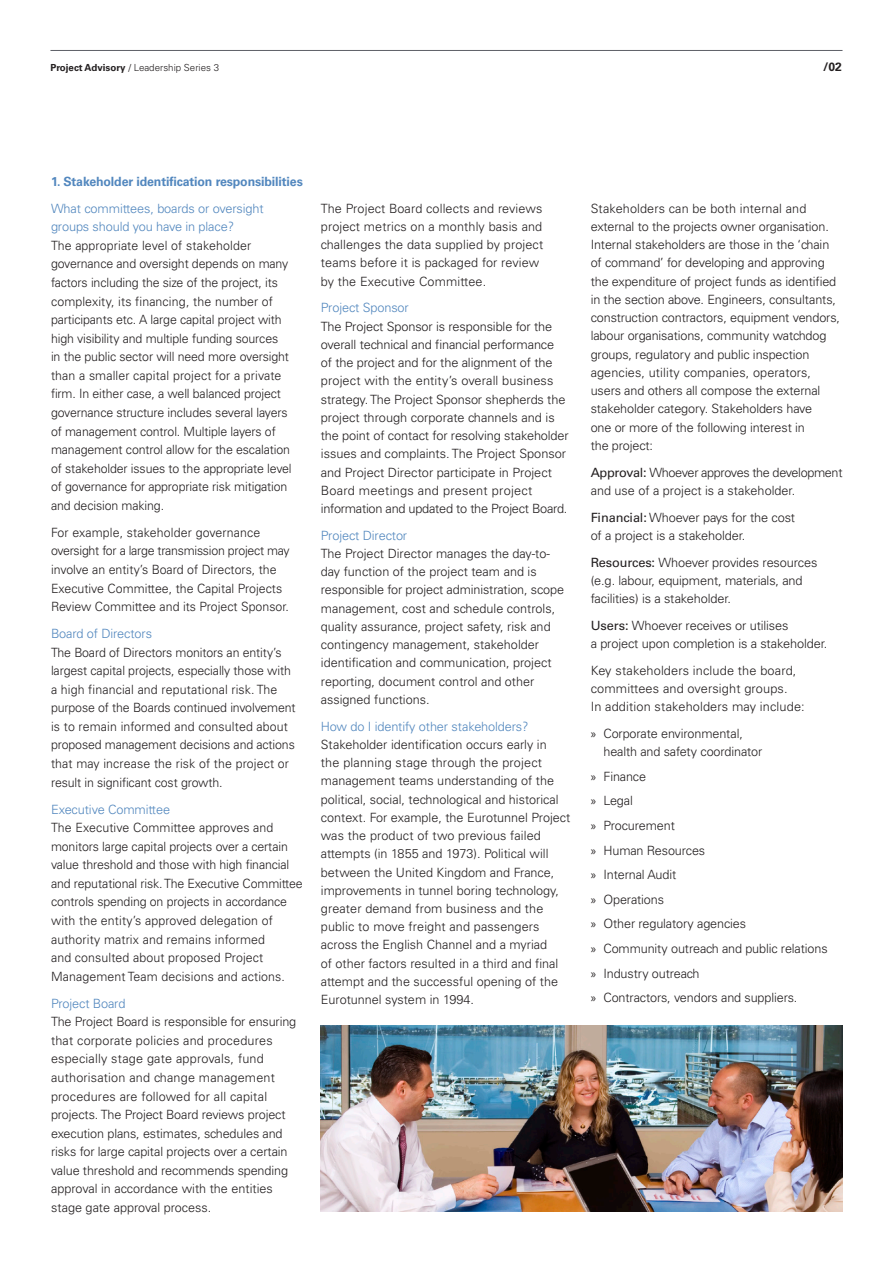
<style>
.page{position:relative;width:893px;height:1263px;background:#fff}
.page>*{position:absolute;margin:0;border:0;box-sizing:border-box;transform-origin:0 0}
.t1{font:300 12.75px/18.3px "Univers";letter-spacing:-.01em;color:#231f20}
.t2{font:300 12.75px/18.3px "Univers";letter-spacing:.01em;color:#231f20}
.t3{font:300 12.75px/18.6px "Univers";letter-spacing:-.01em;color:#5287be}
.t4{font:700 12.75px "Univers";letter-spacing:-.01em;color:#5287be}
.t5{font:700 12px "Univers";color:#231f20}
.t6{font:300 9.75px "Univers";color:#231f20}
.s1{font-weight:700}
.s2{font-weight:400}
.s3{font-family:"Myriad Pro";font-weight:400}
</style>
<div class="page">
<hr style="left:50px;top:50px;width:792px;height:1px;background:#5d6067">
<img style="left:321px;top:1026px;width:521px;height:186px">
<p class="t6" style="left:50px;top:62px;width:170px"><span class="s1">Project Advisory</span> / Leadership Series 3</p>
<p class="t5" style="left:823px;top:60px;width:20px">/02</p>
<p class="t4" style="left:51px;top:174px;width:253px">1. Stakeholder identification responsibilities</p>
<p class="t3" style="left:51px;top:199px;width:214px">What committees, boards or oversight groups should you have in place?</p>
<p class="t1" style="left:51px;top:236px;width:242px">The appropriate level of stakeholder governance and oversight depends on many factors including the size of the project, its complexity, its financing, the number of participants etc. A large capital project with high visibility and multiple funding sources<br>in the public sector will need more oversight than a smaller capital project for a private firm. In either case, a well balanced project governance structure includes several layers of management control. Multiple layers of management control allow for the escalation of stakeholder issues to the appropriate level of governance for appropriate risk mitigation and decision making.</p>
<p class="t1" style="left:51px;top:523px;width:240px">For example, stakeholder governance oversight for a large transmission project may involve an entity’s Board of Directors, the Executive Committee, the Capital Projects Review Committee and its Project Sponsor.</p>
<p class="t3" style="left:51px;top:624px;width:103px">Board of Directors</p>
<p class="t1" style="left:51px;top:643px;width:246px">The Board of Directors monitors an entity’s largest capital projects, especially those with a high financial and reputational risk. The purpose of the Boards continued involvement is to remain informed and consulted about proposed management decisions and actions that may increase the risk of the project or result in significant cost growth.</p>
<p class="t3" style="left:51px;top:800px;width:121px">Executive Committee</p>
<p class="t1" style="left:51px;top:818px;width:253px">The Executive Committee approves and monitors large capital projects over a certain value threshold and those with high financial and reputational risk. The Executive Committee controls spending on projects in accordance with the entity’s approved delegation of authority matrix and remains informed<br>and consulted about proposed Project Management Team decisions and actions.</p>
<p class="t3" style="left:51px;top:994px;width:76px">Project Board</p>
<p class="t1" style="left:51px;top:1012px;width:247px">The Project Board is responsible for ensuring that corporate policies and procedures especially stage gate approvals, fund authorisation and change management procedures are followed for all capital projects. The Project Board reviews project execution plans, estimates, schedules and risks for large capital projects over a certain value threshold and recommends spending approval in accordance with the entities stage gate approval process.</p>
<p class="t2" style="left:321px;top:199px;width:224px">The Project Board collects and reviews project metrics on a monthly basis and challenges the data supplied by project teams before it is packaged for review by the Executive Committee.</p>
<p class="t3" style="left:321px;top:299px;width:89px">Project Sponsor</p>
<p class="t1" style="left:321px;top:317px;width:249px">The Project Sponsor is responsible for the overall technical and financial performance<br>of the project and for the alignment of the project with the entity’s overall business strategy. The Project Sponsor shepherds the project through corporate channels and is the point of contact for resolving stakeholder issues and complaints. The Project Sponsor and Project Director participate in Project Board meetings and present project information and updated to the Project Board.</p>
<p class="t3" style="left:321px;top:526px;width:88px">Project Director</p>
<p class="t1" style="left:321px;top:544px;width:245px">The Project Director manages the day-to&shy;day function of the project team and is responsible for project administration, scope management, cost and schedule controls, quality assurance, project safety, risk and contingency management, stakeholder identification and communication, project reporting, document control and other assigned functions.</p>
<p class="t3" style="left:321px;top:717px;width:209px">How do I identify other stakeholders?</p>
<p class="t1" style="left:321px;top:735px;width:251px">Stakeholder identification occurs early in<br>the planning stage through the project management teams understanding of the political, social, technological and historical context. For example, the Eurotunnel Project was the product of two previous failed attempts (in 1855 and 1973). Political will between the United Kingdom and France, improvements in tunnel boring technology, greater demand from business and the public to move freight and passengers across the English Channel and a myriad<br>of other factors resulted in a third and final attempt and the successful opening of the Eurotunnel system in 1994.</p>
<p class="t1" style="left:591px;top:199px;width:251px">Stakeholders can be both internal and external to the projects owner organisation.<br>Internal stakeholders are those in the ‘chain of command’ for developing and approving the expenditure of project funds as identified in the section above. Engineers, consultants, construction contractors, equipment vendors, labour organisations, community watchdog groups, regulatory and public inspection agencies, utility companies, operators, users and others all compose the external stakeholder category. Stakeholders have<br>one or more of the following interest in<br>the project:</p>
<p class="t1" style="left:591px;top:463px;width:253px"><span class="s2">Approval:</span> Whoever approves the development and use of a project is a stakeholder.</p>
<p class="t1" style="left:591px;top:508px;width:206px"><span class="s2">Financial:</span> Whoever pays for the cost of a project is a stakeholder.</p>
<p class="t1" style="left:591px;top:553px;width:228px"><span class="s2">Resources:</span> Whoever provides resources (e.g. labour, equipment, materials, and facilities) is a stakeholder.</p>
<p class="t1" style="left:591px;top:616px;width:238px"><span class="s2">Users:</span> Whoever receives or utilises<br>a project upon completion is a stakeholder.</p>
<p class="t2" style="left:591px;top:661px;width:216px">Key stakeholders include the board, committees and oversight groups.<br>In addition stakeholders may include:</p>
<p class="t1" style="left:603px;top:724px;width:160px;text-indent:-13px"><span class="s3">»</span> Corporate environmental, health and safety coordinator</p>
<p class="t1" style="left:591px;top:764px;width:238px;line-height:24.6px"><span class="s3">»</span> Finance<br><span class="s3">»</span> Legal<br><span class="s3">»</span> Procurement<br><span class="s3">»</span> Human Resources<br><span class="s3">»</span> Internal Audit<br><span class="s3">»</span> Operations<br><span class="s3">»</span> Other regulatory agencies<br><span class="s3">»</span> Community outreach and public relations <span class="s3">»</span> Industry outreach<br><span class="s3">»</span> Contractors, vendors and suppliers.</p>
</div>
